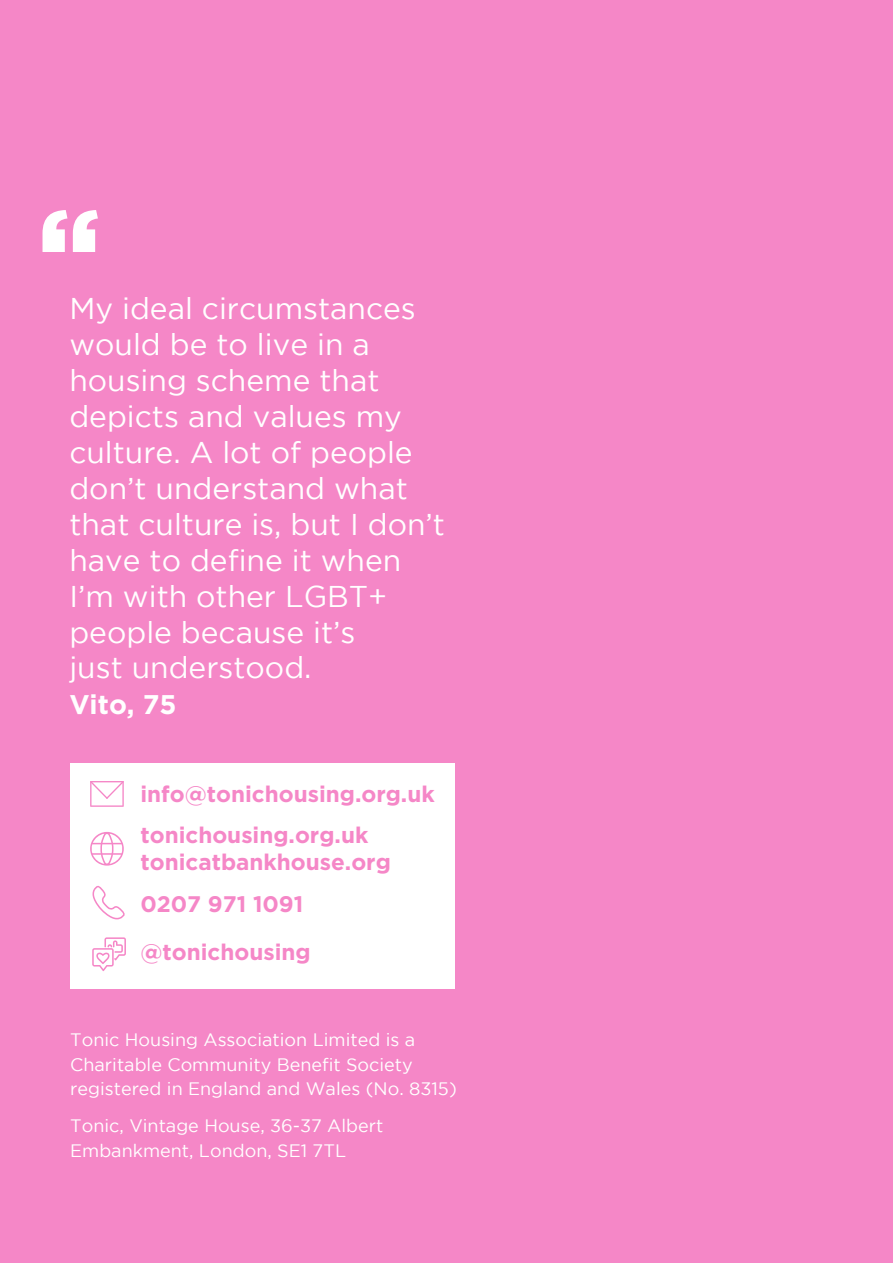
<style>
.page{position:relative;width:893px;height:1264px;background:#fff}
.page>*{position:absolute;margin:0;border:0;box-sizing:border-box;transform-origin:0 0}
.t1{font:30px/36px "Gotham";color:#fff}
.t2{font:700 27px "Gotham";color:#fff}
.t3{font:700 22.5px/41.5px "Gotham";color:#f587c7}
.t4{font:18px/24.8px "Gotham";color:#fff}
</style>
<div class="page">
<div style="left:0;top:0;width:892px;height:1262px;background:#f587c7"></div>
<svg style="left:42px;top:210px;width:56px;height:42px"></svg>
<div style="left:70px;top:762px;width:385px;height:226px;background:#fff"></div>
<svg style="left:90px;top:781px;width:34px;height:25px"></svg>
<svg style="left:90px;top:831px;width:34px;height:34px"></svg>
<svg style="left:92px;top:885px;width:33px;height:34px"></svg>
<svg style="left:92px;top:937px;width:34px;height:34px"></svg>
<p class="t1" style="left:69px;top:292px;width:377px">My ideal circumstances would be to live in a housing scheme that depicts and values my culture. A lot of people don’t understand what that culture is, but I don’t have to define it when<br>I’m with other LGBT+ people because it’s<br>just understood.</p>
<p class="t2" style="left:69px;top:689px;width:108px">Vito, 75</p>
<p class="t3" style="left:140px;top:772px;width:296px">info@tonichousing.org.uk tonichousing.org.uk</p>
<p class="t3" style="left:140px;top:840px;width:252px">tonicatbankhouse.org<br>0207 971 1091</p>
<p class="t3" style="left:140px;top:930px;width:172px">@tonichousing</p>
<p class="t4" style="left:70px;top:1028px;width:388px">Tonic Housing Association Limited is a<br>Charitable Community Benefit Society registered in England and Wales (No. 8315)</p>
<p class="t4" style="left:70px;top:1114px;width:314px">Tonic, Vintage House, 36-37 Albert<br>Embankment, London, SE1 7TL</p>
</div>
